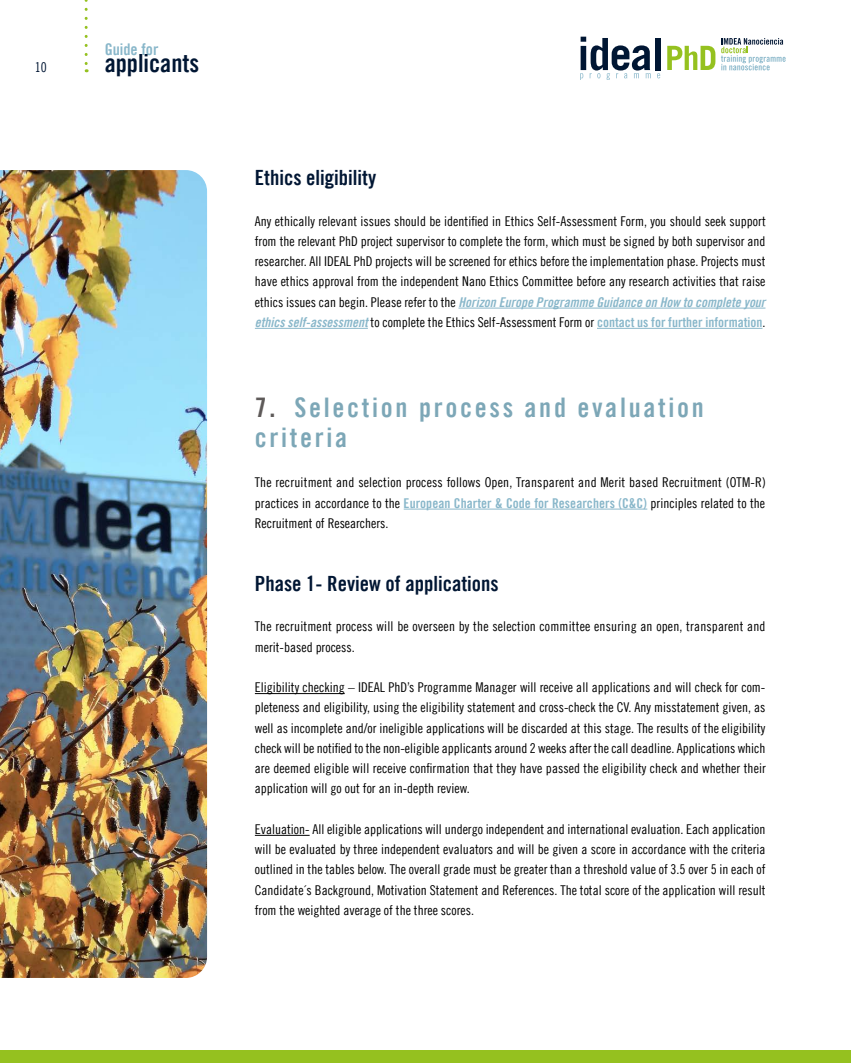
<style>
.page{position:relative;width:851px;height:1063px;background:#fff}
.page>*{position:absolute;margin:0;border:0;box-sizing:border-box;transform-origin:0 0}
.t1{font:27px/30px "Trade Gothic LT Bold Cond Twenty";letter-spacing:.1em;color:#7da7b7}
.t2{font:25.05px "Trade Gothic LT Bold Cond Twenty";color:#001633}
.t3{font:21px "Trade Gothic LT Bold Cond Twenty";color:#001633}
.t4{font:16.05px "Trade Gothic LT Bold Cond Twenty";color:#89b7ca}
.t5{font:13.5px/20.2px "Trade Gothic LT Cond Eighteen";color:#000;text-align:justify}
.t6{font:13.5px "Trade Gothic LT Bold Cond Twenty Obl";color:#89b7ca}
.t7{font:13.5px "Trade Gothic LT Cond Eighteen";color:#001633}
.s1{font-family:"Trade Gothic LT Cond Eighteen";color:#000}
.s2{font-family:"Trade Gothic LT Bold Cond Twenty Obl";color:#89b7ca}
.s3{font-family:"Trade Gothic LT Bold Cond Twenty";color:#89b7ca}
.s4{color:#5e5a59}
</style>
<div class="page">
<svg style="left:85px;top:0;width:3px;height:72px"></svg>
<div style="left:654px;top:38px;width:6px;height:32px;background:#001633"></div>
<svg style="left:580px;top:37px;width:70px;height:43px"></svg>
<svg style="left:657px;top:73px;width:3px;height:5px"></svg>
<svg style="left:667px;top:38px;width:118px;height:32px"></svg>
<div style="left:0;top:1050px;width:850px;height:13px;background:#95c11f"></div>
<hr style="left:458px;top:308px;width:307px;height:1px;background:#89b7ca">
<hr style="left:255px;top:328px;width:113px;height:1px;background:#89b7ca">
<hr style="left:597px;top:328px;width:165px;height:1px;background:#89b7ca">
<hr style="left:403px;top:509px;width:244px;height:1px;background:#89b7ca">
<hr style="left:255px;top:693px;width:89px;height:1px;background:#000">
<hr style="left:255px;top:835px;width:54px;height:1px;background:#000">
<img style="left:0;top:170px;width:207px;height:808px">
<p class="t7" style="left:35px;top:59px;width:13px">10</p>
<p class="t4" style="left:105px;top:40px;width:55px">Guide for</p>
<h2 class="t2" style="left:105px;top:48px;width:96px">applicants</h2>
<h3 class="t3" style="left:255px;top:165px;width:123px">Ethics eligibility</h3>
<p class="t5" style="left:255px;top:211px;width:512px">Any ethically relevant issues should be identified in Ethics Self-Assessment Form, you should seek support from the relevant PhD project supervisor to complete the form, which must be signed by both supervisor and researcher. All IDEAL PhD projects will be screened for ethics before the implementation phase. Projects must have ethics approval from the independent Nano Ethics Committee before any research activities that raise</p>
<p class="t6" style="left:255px;top:294px;width:512px"><span class="s1">ethics issues can begin. Please refer to the</span> Horizon Europe Programme Guidance on How to complete your</p>
<p class="t5" style="left:255px;top:312px;width:512px"><span class="s2">ethics self-assessment</span> to complete the Ethics Self-Assessment Form or <span class="s3">contact us for further information</span>.</p>
<h1 class="t1" style="left:255px;top:392px;width:450px"><span class="s4">7.</span> Selection process and evaluation criteria</h1>
<p class="t5" style="left:255px;top:472px;width:512px">The recruitment and selection process follows Open, Transparent and Merit based Recruitment (OTM-R) practices in accordance to the <span class="s3">European Charter &amp; Code for Researchers (C&amp;C)</span> principles related to the Recruitment of Researchers.</p>
<h3 class="t3" style="left:255px;top:571px;width:245px">Phase 1- Review of applications</h3>
<p class="t5" style="left:255px;top:616px;width:512px">The recruitment process will be overseen by the selection committee ensuring an open, transparent and merit-based process.</p>
<p class="t5" style="left:255px;top:677px;width:512px">Eligibility checking – IDEAL PhD’s Programme Manager will receive all applications and will check for com&shy;pleteness and eligibility, using the eligibility statement and cross-check the CV. Any misstatement given, as well as incomplete and/or ineligible applications will be discarded at this stage. The results of the eligibility check will be notified to the non-eligible applicants around 2 weeks after the call deadline. Applications which are deemed eligible will receive confirmation that they have passed the eligibility check and whether their application will go out for an in-depth review.</p>
<p class="t5" style="left:255px;top:819px;width:512px">Evaluation- All eligible applications will undergo independent and international evaluation. Each application will be evaluated by three independent evaluators and will be given a score in accordance with the criteria outlined in the tables below. The overall grade must be greater than a threshold value of 3.5 over 5 in each of Candidate´s Background, Motivation Statement and References. The total score of the application will result from the weighted average of the three scores.</p>
</div>
